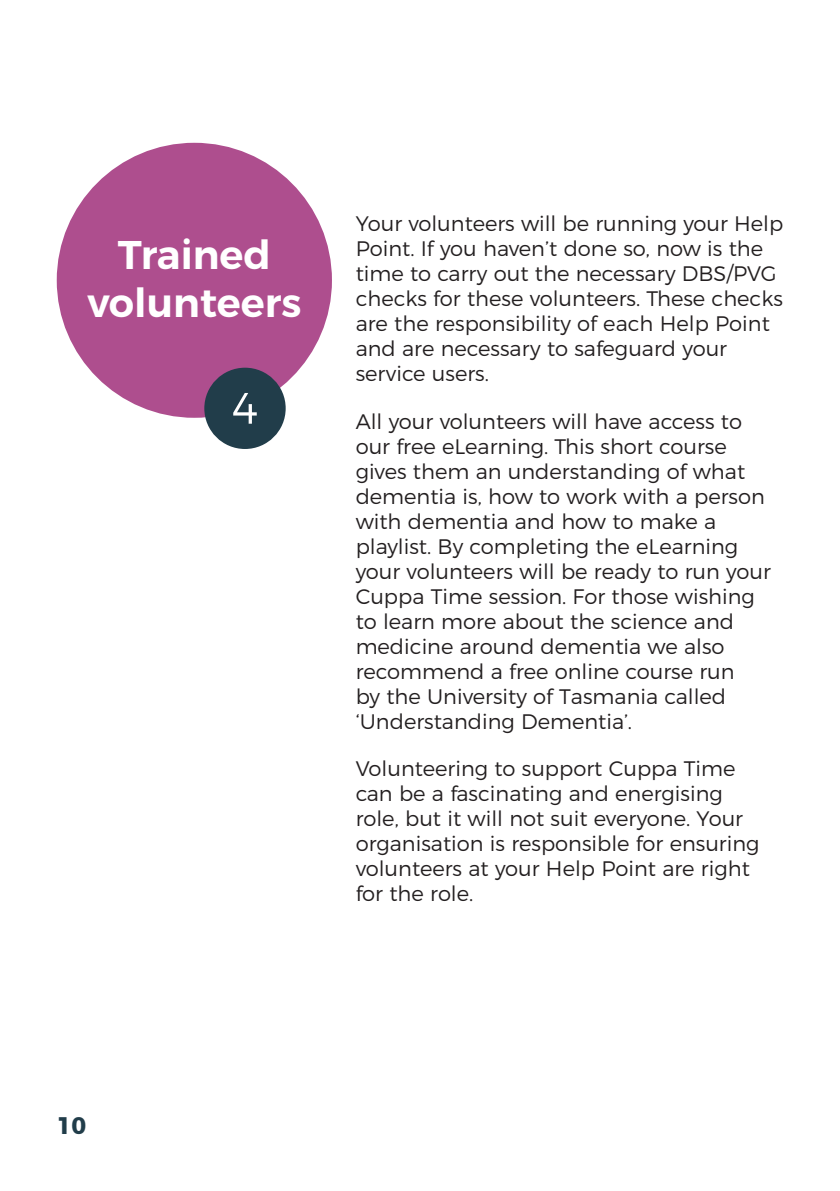
<style>
.page{position:relative;width:840px;height:1191px;background:#fff}
.page>*{position:absolute;margin:0;border:0;box-sizing:border-box;transform-origin:0 0}
.t1{font:600 40px/48px "Montserrat";color:#fff;text-align:center}
.t2{font:700 24px "Montserrat";color:#213d4a}
.t3{font:300 21px/25px "Montserrat";color:#231f20}
</style>
<div class="page">
<div style="left:57px;top:143px;width:275px;height:275px;background:#ae4e8e;border-radius:50%"></div>
<div style="left:204px;top:368px;width:81px;height:81px;background:#213d4a;border-radius:50%"></div>
<svg style="left:233px;top:393px;width:23px;height:31px"></svg>
<h1 class="t1" style="left:87px;top:227px;width:215px">Trained volunteers</h1>
<p class="t3" style="left:355px;top:209px;width:429px">Your volunteers will be running your Help Point. If you haven’t done so, now is the time to carry out the necessary DBS/PVG checks for these volunteers. These checks are the responsibility of each Help Point and are necessary to safeguard your service users.</p>
<p class="t3" style="left:355px;top:407px;width:416px">All your volunteers will have access to our free eLearning. This short course gives them an understanding of what dementia is, how to work with a person with dementia and how to make a playlist. By completing the eLearning your volunteers will be ready to run your Cuppa Time session. For those wishing to learn more about the science and medicine around dementia we also recommend a free online course run<br>by the University of Tasmania called ‘Understanding Dementia’.</p>
<p class="t3" style="left:355px;top:754px;width:405px">Volunteering to support Cuppa Time can be a fascinating and energising role, but it will not suit everyone. Your organisation is responsible for ensuring volunteers at your Help Point are right for the role.</p>
<p class="t2" style="left:57px;top:1106px;width:31px">10</p>
</div>
